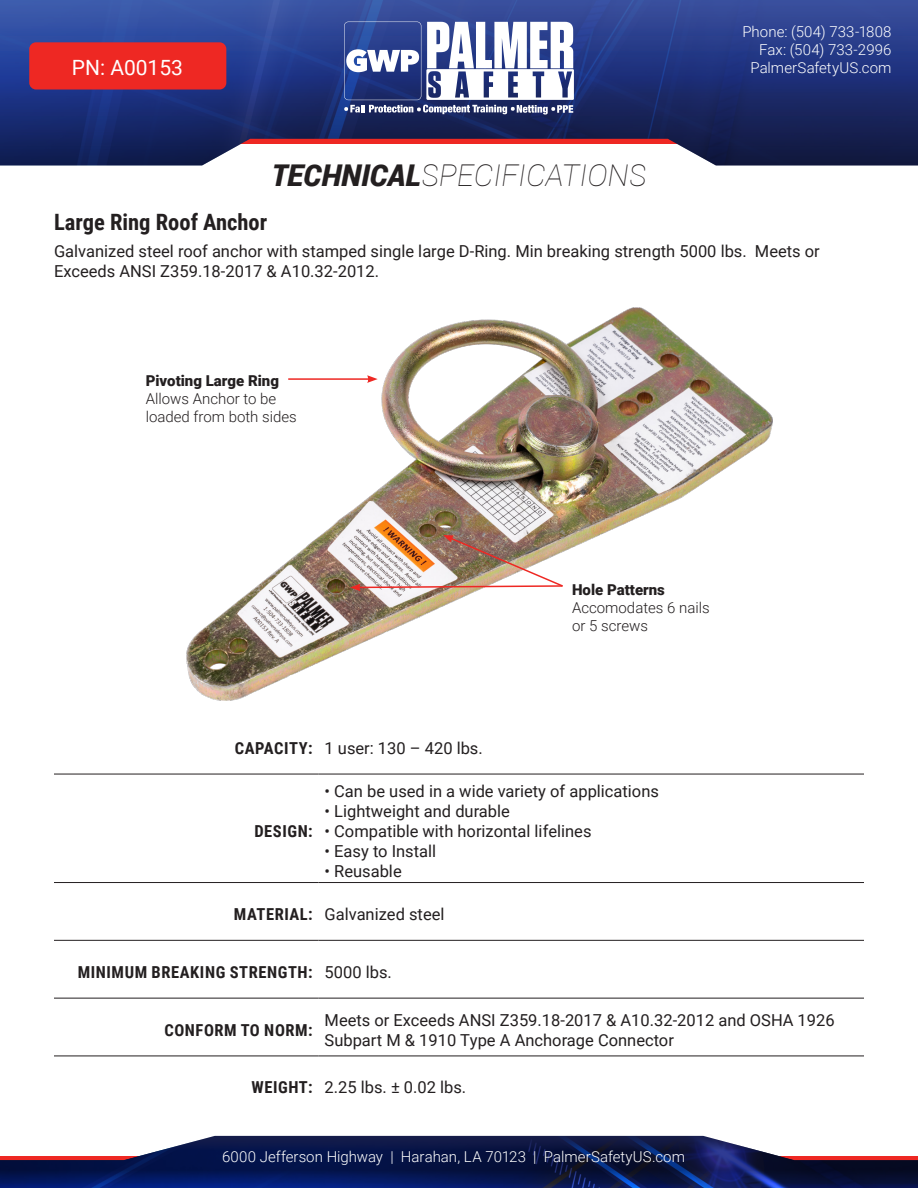
<style>
.page{position:relative;width:918px;height:1188px;background:#fff}
.page>*{position:absolute;margin:0;border:0;box-sizing:border-box;transform-origin:0 0}
.t1{font:italic 100 30px "Roboto";color:#231f20}
.t2{font:700 22.5px "Roboto Condensed";color:#231f20}
.t3{font:21px "Roboto";color:#fff}
.t4{font:16.5px/19.8px "Roboto";color:#231f20}
.t5{font:700 16.5px "Roboto Condensed";letter-spacing:.035em;color:#231f20}
.t6{font:300 15px/18px "Roboto";letter-spacing:.005em;color:#fff;text-align:right}
.t7{font:300 15px/18px "Roboto";color:#231f20}
.t8{font:900 15px "Roboto";color:#231f20}
.s1{font-weight:900}
</style>
<div class="page">
<img style="left:0;top:0;width:918px;height:165px">
<svg style="left:344px;top:22px;width:230px;height:93px"></svg>
<img style="left:0;top:1136px;width:918px;height:52px">
<div style="left:29px;top:42px;width:197px;height:48px;background:#ee2823;border-radius:7px"></div>
<hr style="left:54px;top:774px;width:265px;height:1px;background:#231f20">
<hr style="left:319px;top:774px;width:545px;height:1px;background:#231f20">
<hr style="left:54px;top:882px;width:265px;height:1px;background:#231f20">
<hr style="left:319px;top:882px;width:545px;height:1px;background:#231f20">
<hr style="left:54px;top:940px;width:265px;height:1px;background:#231f20">
<hr style="left:319px;top:940px;width:545px;height:1px;background:#231f20">
<hr style="left:54px;top:998px;width:265px;height:1px;background:#231f20">
<hr style="left:319px;top:998px;width:545px;height:1px;background:#231f20">
<hr style="left:54px;top:1056px;width:265px;height:1px;background:#231f20">
<hr style="left:319px;top:1056px;width:545px;height:1px;background:#231f20">
<img style="left:186px;top:308px;width:586px;height:393px">
<hr style="left:288px;top:378px;width:81px;height:2px;background:#ee2823">
<svg style="left:367px;top:375px;width:11px;height:8px"></svg>
<img style="left:350px;top:535px;width:215px;height:56px">
<p class="t3" style="left:72px;top:52px;width:113px">PN: A00153</p>
<h1 class="t1" style="left:272px;top:155px;width:377px"><span class="s1">TECHNICAL</span>SPECIFICATIONS</h1>
<p class="t6" style="left:742px;top:22px;width:151px">Phone: (504) 733-1808<br>Fax: (504) 733-2996<br>PalmerSafetyUS.com</p>
<p class="t2" style="left:54px;top:206px;width:215px">Large Ring Roof Anchor</p>
<p class="t4" style="left:54px;top:241px;width:767px">Galvanized steel roof anchor with stamped single large D-Ring. Min breaking strength 5000 lbs. Meets or<br>Exceeds ANSI Z359.18-2017 &amp; A10.32-2012.</p>
<p class="t8" style="left:146px;top:370px;width:135px">Pivoting Large Ring</p>
<p class="t7" style="left:146px;top:389px;width:153px">Allows Anchor to be loaded from both sides</p>
<p class="t5" style="left:235px;top:736px;width:79px">CAPACITY:</p>
<p class="t4" style="left:325px;top:737px;width:160px">1 user: 130 – 420 lbs.</p>
<p class="t8" style="left:572px;top:579px;width:94px">Hole Patterns</p>
<p class="t7" style="left:572px;top:598px;width:139px">Accomodates 6 nails or 5 screws</p>
<p class="t5" style="left:254px;top:820px;width:60px">DESIGN:</p>
<p class="t4" style="left:325px;top:781px;width:336px">• Can be used in a wide variety of applications</p>
<p class="t4" style="left:325px;top:801px;width:187px">• Lightweight and durable</p>
<p class="t4" style="left:325px;top:821px;width:268px">• Compatible with horizontal lifelines</p>
<p class="t4" style="left:325px;top:840px;width:113px">• Easy to Install</p>
<p class="t4" style="left:325px;top:860px;width:79px">• Reusable</p>
<p class="t5" style="left:234px;top:903px;width:80px">MATERIAL:</p>
<p class="t4" style="left:325px;top:904px;width:121px">Galvanized steel</p>
<p class="t5" style="left:78px;top:960px;width:236px">MINIMUM BREAKING STRENGTH:</p>
<p class="t4" style="left:325px;top:961px;width:69px">5000 lbs.</p>
<p class="t5" style="left:164px;top:1018px;width:150px">CONFORM TO NORM:</p>
<p class="t4" style="left:325px;top:1009px;width:512px">Meets or Exceeds ANSI Z359.18-2017 &amp; A10.32-2012 and OSHA 1926<br>Subpart M &amp; 1910 Type A Anchorage Connector</p>
<p class="t5" style="left:251px;top:1076px;width:63px">WEIGHT:</p>
<p class="t4" style="left:325px;top:1077px;width:143px">2.25 lbs. ± 0.02 lbs.</p>
<p class="t6" style="left:222px;top:1147px;width:465px">6000 Jefferson Highway | Harahan, LA 70123 | PalmerSafetyUS.com</p>
</div>
